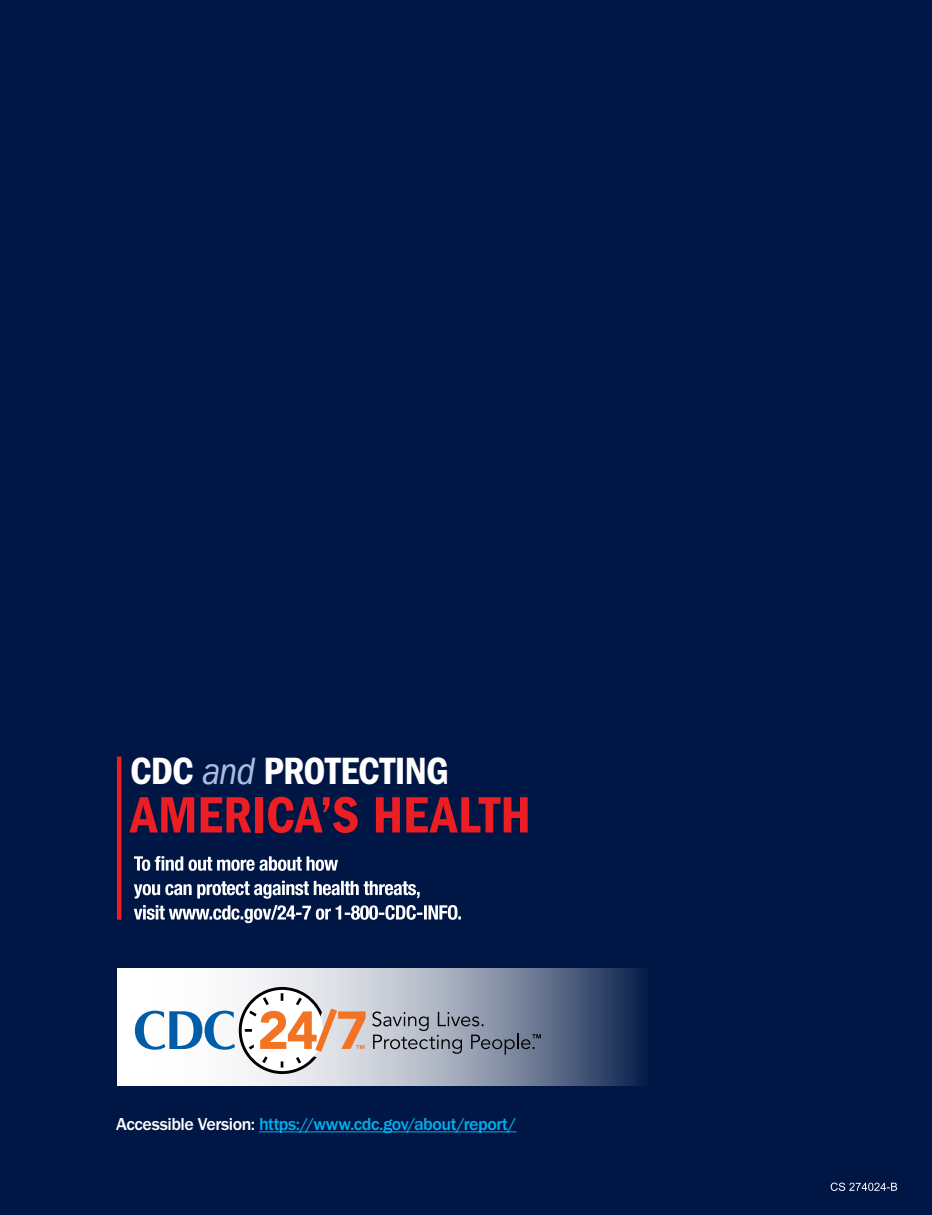
<style>
.page{position:relative;width:932px;height:1215px;background:#001745}
.page>*{position:absolute;margin:0;border:0;box-sizing:border-box;transform-origin:0 0}
.t1{font:52.88px "ITC Franklin Gothic Std Dm Cd";letter-spacing:.005em;color:#ed1d24}
.t2{font:39.38px "ITC Franklin Gothic Std Dm Cd";letter-spacing:-.02em;color:#fff}
.t3{font:500 18px "ITC Franklin Gothic Std";letter-spacing:-.025em;color:#00aeef}
.s1{font-family:"ITC Franklin Gothic Std";font-style:italic;font-stretch:condensed;color:#adbbdf}
.s2{color:#fff}
</style>
<div class="page">
<svg style="left:117px;top:968px;width:524px;height:118px;background:#959eb1"></svg>
<svg style="left:134px;top:905px;width:327px;height:18px"></svg>
<svg style="left:134px;top:881px;width:285px;height:18px"></svg>
<svg style="left:134px;top:856px;width:204px;height:15px"></svg>
<hr style="left:117px;top:757px;width:4px;height:163px;background:#ed1d24">
<svg style="left:135px;top:987px;width:230px;height:87px;background:#d7d2d1"></svg>
<svg style="left:372px;top:1011px;width:169px;height:44px;background:#8b92a1"></svg>
<svg style="left:830px;top:1183px;width:67px;height:8px"></svg>
<hr style="left:259px;top:1131px;width:257px;height:1px;background:#00aeef">
<p class="t2" style="left:130px;top:748px;width:320px">CDC <span class="s1">and</span> PROTECTING</p>
<p class="t1" style="left:130px;top:785px;width:402px">AMERICA’S HEALTH</p>
<h1 class="t3" style="left:116px;top:1114px;width:402px"><span class="s2">Accessible Version:</span> https://www.cdc.gov/about/report/</h1>
</div>
